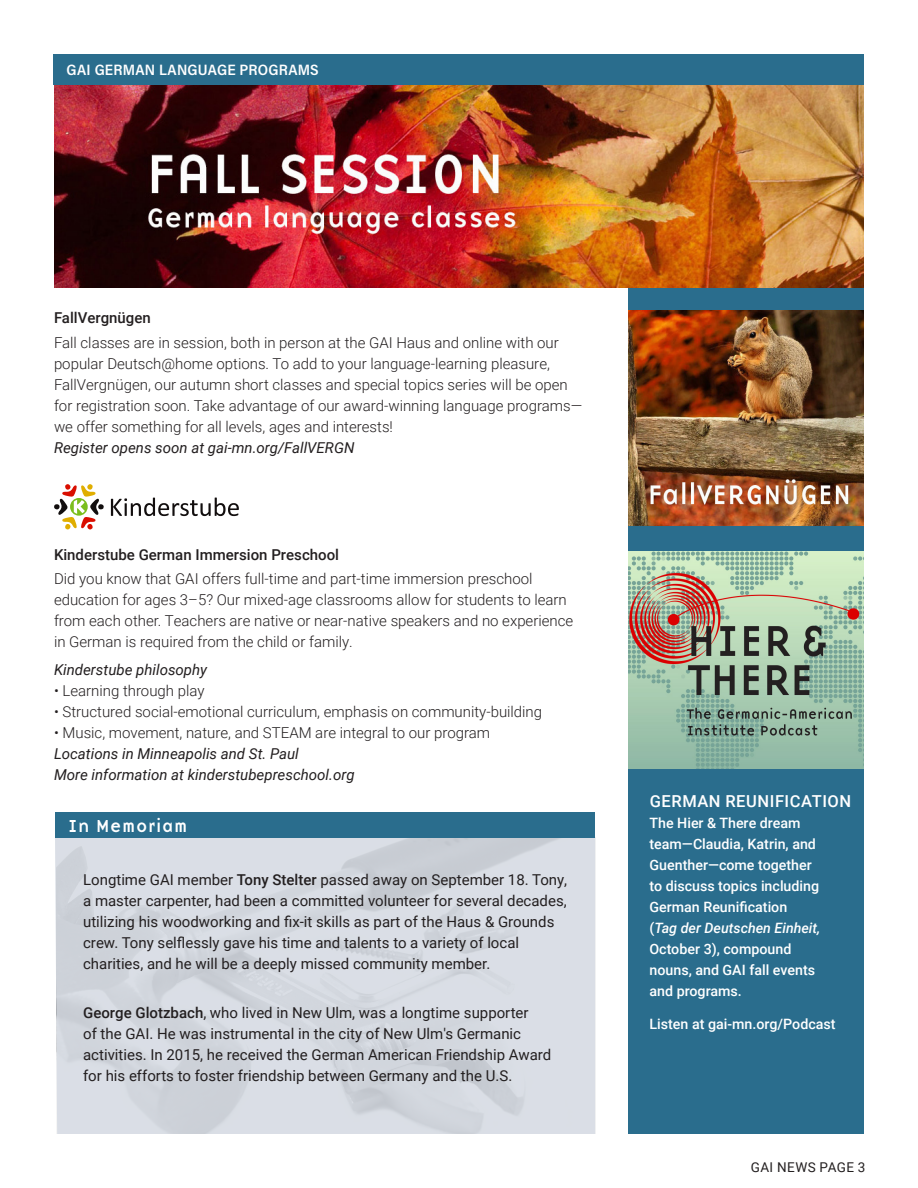
<style>
.page{position:relative;width:918px;height:1188px;background:#fff}
.page>*{position:absolute;margin:0;border:0;box-sizing:border-box;transform-origin:0 0}
.t1{font:18px "Base 9 Sans OT";color:#fff}
.Language_header{font:500 16.5px "Roboto";letter-spacing:.035em;color:#fff}
.t2{font:300 15px/21px "Roboto";color:#231f20}
.t3{font:15px/21px "Roboto";color:#231f20}
.t4{font:italic 15px/21px "Roboto";color:#231f20}
.t5{font:500 15px "Roboto";color:#231f20}
.t6{font:600 15px "Acumin Pro Semi Cond";letter-spacing:.01em;color:#fff}
.Language_header-2{font:500 14.25px/21px "Roboto";color:#fff}
.t7{font:13.5px "Roboto";letter-spacing:.035em;color:#231f20}
.s1{font-weight:400;font-style:italic}
.s2{font-weight:300;font-style:normal}
.s3{font-weight:500}
.s4{font-style:italic}
</style>
<div class="page">
<svg style="left:55px;top:838px;width:540px;height:296px;background:#d5d9e0"></svg>
<div style="left:55px;top:812px;width:540px;height:26px;background:#2a6d8d"></div>
<div style="left:628px;top:287px;width:236px;height:847px;background:#2a6d8d"></div>
<img style="left:54px;top:85px;width:810px;height:203px">
<div style="left:54px;top:55px;width:810px;height:30px;background:#2a6d8d"></div>
<img style="left:628px;top:551px;width:236px;height:218px">
<img style="left:628px;top:311px;width:236px;height:214px">
<svg style="left:54px;top:484px;width:50px;height:45px"></svg>
<svg style="left:111px;top:498px;width:128px;height:18px"></svg>
<p class="t6" style="left:67px;top:60px;width:254px">GAI GERMAN LANGUAGE PROGRAMS</p>
<p class="t5" style="left:54px;top:307px;width:98px">FallVergnügen</p>
<p class="t2" style="left:54px;top:331px;width:530px">Fall classes are in session, both in person at the GAI Haus and online with our popular Deutsch@home options. To add to your language-learning pleasure, FallVergnügen, our autumn short classes and special topics series will be open for registration soon. Take advantage of our award-winning language programs— we offer something for all levels, ages and interests!<br><span class="s1">Register opens soon at gai-mn.org/FallVERGN</span></p>
<p class="t5" style="left:54px;top:544px;width:287px">Kinderstube German Immersion Preschool</p>
<p class="t2" style="left:54px;top:568px;width:521px">Did you know that GAI offers full-time and part-time immersion preschool education for ages 3–5? Our mixed-age classrooms allow for students to learn from each other. Teachers are native or near-native speakers and no experience in German is required from the child or family.</p>
<p class="t4" style="left:54px;top:658px;width:155px">Kinderstube philosophy</p>
<p class="t2" style="left:54px;top:679px;width:152px">• Learning through play</p>
<p class="t2" style="left:54px;top:700px;width:490px">• Structured social-emotional curriculum, emphasis on community-building</p>
<p class="t4" style="left:54px;top:721px;width:438px"><span class="s2">• Music, movement, nature, and STEAM are integral to our program<br></span>Locations in Minneapolis and St. Paul<br>More information at kinderstubepreschool.org</p>
<p class="t1" style="left:68px;top:816px;width:122px">In Memoriam</p>
<p class="t3" style="left:83px;top:869px;width:486px">Longtime GAI member <span class="s3">Tony Stelter</span> passed away on September 18. Tony, a master carpenter, had been a committed volunteer for several decades, utilizing his woodworking and fix-it skills as part of the Haus &amp; Grounds crew. Tony selflessly gave his time and talents to a variety of local charities, and he will be a deeply missed community member.</p>
<p class="t3" style="left:83px;top:1001px;width:470px"><span class="s3">George Glotzbach</span>, who lived in New Ulm, was a longtime supporter<br>of the GAI. He was instrumental in the city of New Ulm's Germanic activities. In 2015, he received the German American Friendship Award for his efforts to foster friendship between Germany and the U.S.</p>
<p class="Language_header" style="left:650px;top:790px;width:203px">GERMAN REUNIFICATION</p>
<p class="Language_header-2" style="left:649px;top:812px;width:172px">The Hier &amp; There dream team—Claudia, Katrin, and<br>Guenther—come together to discuss topics including<br>German Reunification<br>(<span class="s4">Tag der Deutschen Einheit,<br></span>October 3), compound nouns, and GAI fall events and programs.</p>
<p class="Language_header-2" style="left:649px;top:1013px;width:188px">Listen at gai-mn.org/Podcast</p>
<p class="t7" style="left:751px;top:1157px;width:116px">GAI NEWS PAGE 3</p>
</div>
